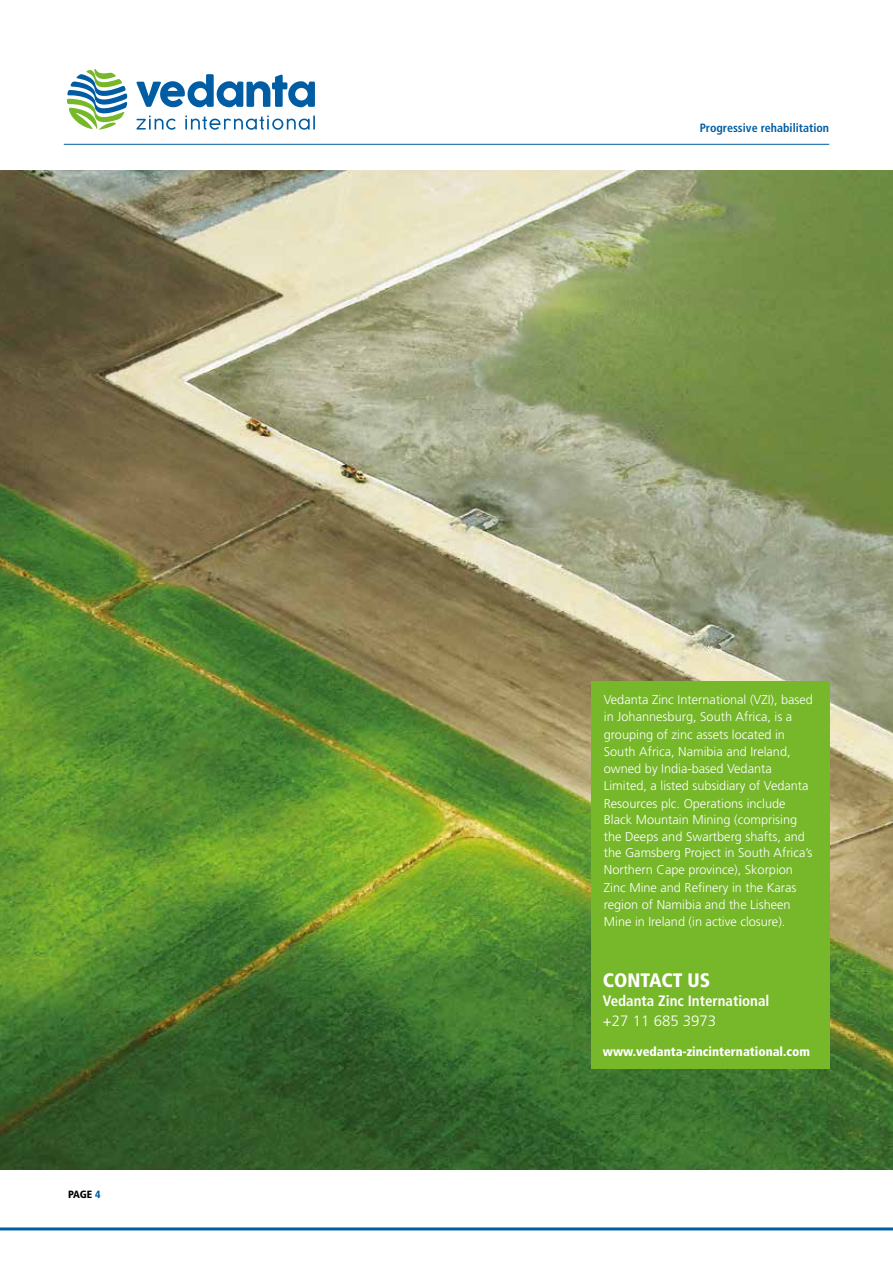
<style>
.page{position:relative;width:893px;height:1263px;background:#fff}
.page>*{position:absolute;margin:0;border:0;box-sizing:border-box;transform-origin:0 0}
.t1{font:900 condensed 19.5px "Frutiger";color:#fff}
.t2{font:700 condensed 15px "Frutiger";color:#fff}
.t3{font:300 15px "Frutiger";color:#fff}
.t4{font:300 12.75px/17.1px "Frutiger";color:#fff}
.t5{font:900 condensed 12.75px "Frutiger";color:#fff}
.t6{font:700 condensed 12px "Frutiger";color:#005da4}
.t7{font:900 condensed 10.5px "Frutiger";color:#000}
.s1{color:#005da4}
</style>
<div class="page">
<img style="left:0;top:171px;width:893px;height:998px">
<hr style="left:0;top:1227px;width:893px;height:3px;background:#005da4">
<hr style="left:64px;top:144px;width:765px;height:1px;background:#005da4">
<svg style="left:137px;top:116px;width:39px;height:14px"></svg>
<svg style="left:185px;top:116px;width:130px;height:14px"></svg>
<svg style="left:67px;top:69px;width:60px;height:61px"></svg>
<svg style="left:136px;top:74px;width:179px;height:34px"></svg>
<div style="left:591px;top:681px;width:238px;height:388px;background:#76b82a"></div>
<p class="t7" style="left:68px;top:1188px;width:34px">PAGE <span class="s1">4</span></p>
<p class="t6" style="left:700px;top:120px;width:131px">Progressive rehabilitation</p>
<p class="t4" style="left:604px;top:691px;width:211px">Vedanta Zinc International (VZI), based in Johannesburg, South Africa, is a grouping of zinc assets located in South Africa, Namibia and Ireland, owned by India-based Vedanta Limited, a listed subsidiary of Vedanta Resources plc. Operations include Black Mountain Mining (comprising the Deeps and Swartberg shafts, and the Gamsberg Project in South Africa’s Northern Cape province), Skorpion Zinc Mine and Refinery in the Karas region of Namibia and the Lisheen Mine in Ireland (in active closure).</p>
<h1 class="t1" style="left:603px;top:968px;width:109px">CONTACT US</h1>
<p class="t2" style="left:603px;top:992px;width:168px">Vedanta Zinc International</p>
<p class="t3" style="left:603px;top:1012px;width:115px">+27 11 685 3973</p>
<p class="t5" style="left:603px;top:1044px;width:209px">www.vedanta-zincinternational.com</p>
</div>
